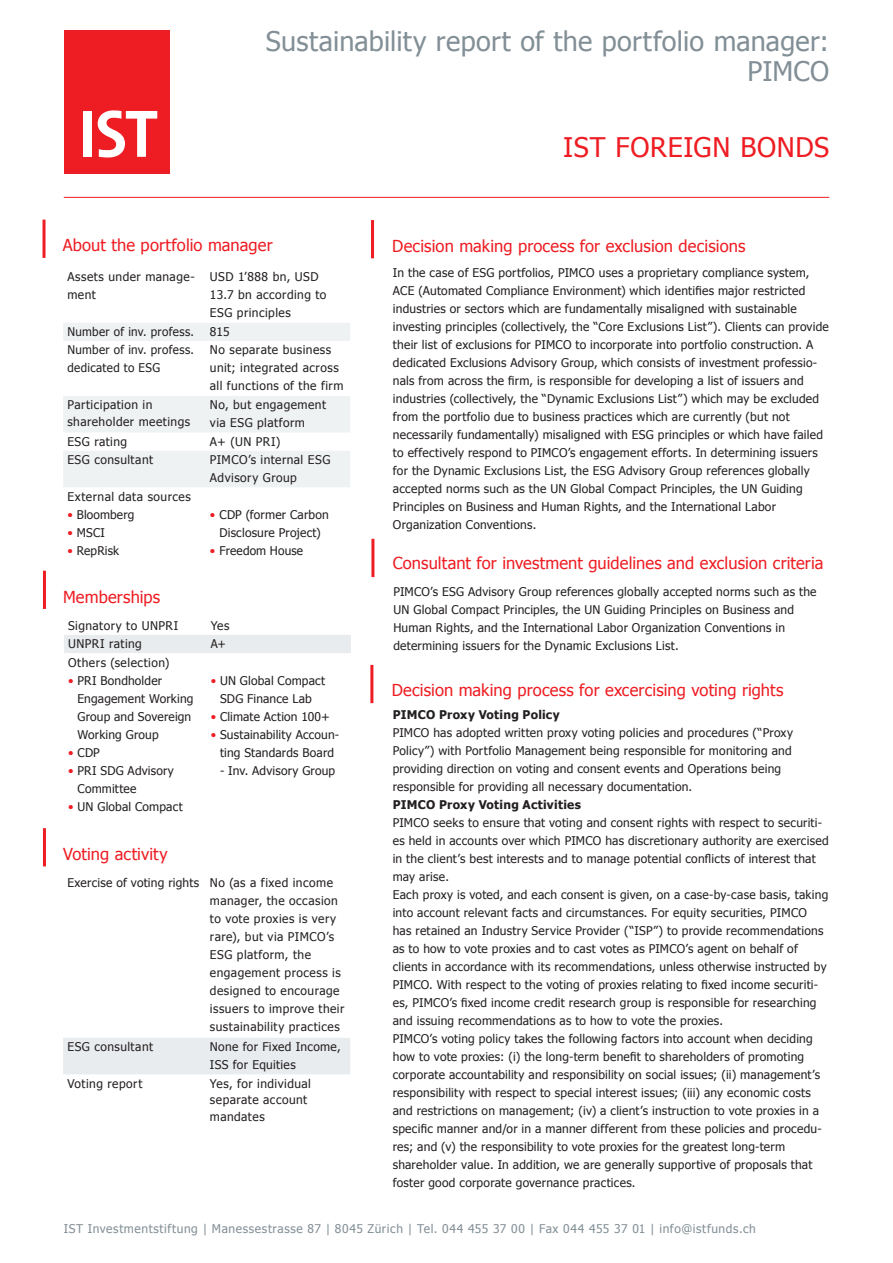
<style>
.page{position:relative;width:893px;height:1263px;background:#fff}
.page>*{position:absolute;margin:0;border:0;box-sizing:border-box;transform-origin:0 0}
.t1{font:27px/30px "Tahoma";letter-spacing:.01em;color:#828f96;text-align:right}
.t2{font:27px "Tahoma";letter-spacing:.025em;color:#ee1d23}
.t3{font:16.5px "Tahoma";letter-spacing:.005em;color:#ee1d23}
.t4{font:12px/18px "Tahoma";letter-spacing:.02em;color:#231f20}
.t5{font:12px/18px "Tahoma";letter-spacing:.04em;color:#231f20}
.t6{font:12px "Tahoma";letter-spacing:.05em;color:#828f96}
.t7{font:700 12px "Tahoma";letter-spacing:.02em;color:#231f20}
.t8{font:12px "Tahoma";letter-spacing:.045em;color:#231f20}
.s1{color:#ee1d23}
</style>
<div class="page">
<div style="left:65px;top:31px;width:105px;height:143px;background:#ee1d23"></div>
<div style="left:83px;top:111px;width:9px;height:46px;background:#fff"></div>
<svg style="left:98px;top:110px;width:59px;height:47px"></svg>
<hr style="left:64px;top:197px;width:765px;height:1px;background:#ee1d23">
<hr style="left:370px;top:665px;width:3px;height:38px;background:#ee1d23">
<svg style="left:63px;top:323px;width:287px;height:164px;fill:#eff2f3"></svg>
<hr style="left:43px;top:571px;width:3px;height:38px;background:#ee1d23">
<hr style="left:43px;top:220px;width:3px;height:38px;background:#ee1d23">
<hr style="left:371px;top:220px;width:3px;height:38px;background:#ee1d23">
<hr style="left:371px;top:539px;width:3px;height:38px;background:#ee1d23">
<div style="left:63px;top:1038px;width:287px;height:36px;background:#e9ecee"></div>
<hr style="left:43px;top:828px;width:3px;height:38px;background:#ee1d23">
<div style="left:64px;top:635px;width:287px;height:18px;background:#e9ecee"></div>
<h1 class="t1" style="left:266px;top:25px;width:565px">Sustainability report of the portfolio manager:<br>PIMCO</h1>
<h2 class="t3" style="left:63px;top:234px;width:211px">About the portfolio manager</h2>
<p class="t5" style="left:67px;top:267px;width:129px">Assets under manage&shy;ment</p>
<p class="t5" style="left:210px;top:267px;width:118px">USD 1’888 bn, USD<br>13.7 bn according to<br>ESG principles</p>
<p class="t4" style="left:67px;top:322px;width:128px">Number of inv. profess.</p>
<p class="t4" style="left:210px;top:322px;width:21px">815</p>
<p class="t4" style="left:67px;top:341px;width:128px">Number of inv. profess. dedicated to ESG</p>
<p class="t5" style="left:210px;top:341px;width:135px">No separate business unit; integrated across all functions of the firm</p>
<p class="t5" style="left:67px;top:396px;width:124px;line-height:16.5px">Participation in shareholder meetings</p>
<p class="t5" style="left:210px;top:395px;width:118px">No, but engagement via ESG platform</p>
<p class="t5" style="left:67px;top:432px;width:61px">ESG rating</p>
<p class="t4" style="left:210px;top:432px;width:72px">A+ (UN PRI)</p>
<p class="t5" style="left:67px;top:450px;width:87px">ESG consultant</p>
<p class="t5" style="left:210px;top:450px;width:122px">PIMCO’s internal ESG<br>Advisory Group</p>
<p class="t5" style="left:67px;top:487px;width:125px">External data sources</p>
<p class="t4" style="left:67px;top:505px;width:68px"><span class="s1">•</span> Bloomberg</p>
<p class="t4" style="left:67px;top:523px;width:39px"><span class="s1">•</span> MSCI</p>
<p class="t4" style="left:67px;top:541px;width:53px"><span class="s1">•</span> RepRisk</p>
<p class="t4" style="left:210px;top:505px;width:120px;text-align:center"><span class="s1">•</span> CDP (former Carbon<br>Disclosure Project)</p>
<p class="t4" style="left:210px;top:541px;width:95px"><span class="s1">•</span> Freedom House</p>
<h2 class="t3" style="left:63px;top:586px;width:99px">Memberships</h2>
<p class="t4" style="left:68px;top:616px;width:112px">Signatory to UNPRI</p>
<p class="t4" style="left:211px;top:616px;width:20px">Yes</p>
<p class="t4" style="left:68px;top:634px;width:75px">UNPRI rating</p>
<p class="t4" style="left:211px;top:634px;width:17px">A+</p>
<p class="t8" style="left:68px;top:654px;width:103px">Others (selection)</p>
<p class="t4" style="left:77px;top:671px;width:118px;text-indent:-9px"><span class="s1">•</span> PRI Bondholder<br>Engagement Working<br>Group and Sovereign<br>Working Group</p>
<p class="t4" style="left:68px;top:743px;width:33px"><span class="s1">•</span> CDP</p>
<p class="t4" style="left:78px;top:761px;width:98px;text-indent:-9px"><span class="s1">•</span> PRI SDG Advisory<br>Committee</p>
<p class="t4" style="left:68px;top:797px;width:116px"><span class="s1">•</span> UN Global Compact</p>
<p class="t4" style="left:211px;top:671px;width:116px;text-align:center"><span class="s1">•</span> UN Global Compact<br>SDG Finance Lab</p>
<p class="t4" style="left:211px;top:707px;width:121px"><span class="s1">•</span> Climate Action 100+</p>
<p class="t4" style="left:211px;top:725px;width:130px;text-align:center"><span class="s1">•</span> Sustainability Accoun&shy;ting Standards Board</p>
<p class="t4" style="left:220px;top:761px;width:117px">- Inv. Advisory Group</p>
<h2 class="t3" style="left:63px;top:843px;width:106px">Voting activity</h2>
<p class="t5" style="left:210px;top:873px;width:136px;text-indent:-143px">Exercise of voting rights No (as a fixed income manager, the occasion to vote proxies is very rare), but via PIMCO’s<br>ESG platform, the engagement process is designed to encourage issuers to improve their sustainability practices</p>
<p class="t5" style="left:67px;top:1037px;width:87px">ESG consultant</p>
<p class="t4" style="left:210px;top:1037px;width:132px">None for Fixed Income,<br>ISS for Equities</p>
<p class="t5" style="left:67px;top:1074px;width:76px">Voting report</p>
<p class="t5" style="left:210px;top:1075px;width:103px;line-height:16.5px">Yes, for individual separate account mandates</p>
<h1 class="t2" style="left:563px;top:129px;width:267px">IST FOREIGN BONDS</h1>
<h2 class="t3" style="left:392px;top:235px;width:355px">Decision making process for exclusion decisions</h2>
<p class="t4" style="left:393px;top:263px;width:437px">In the case of ESG portfolios, PIMCO uses a proprietary compliance system, ACE (Automated Compliance Environment) which identifies major restricted industries or sectors which are fundamentally misaligned with sustainable investing principles (collectively, the “Core Exclusions List”). Clients can provide their list of exclusions for PIMCO to incorporate into portfolio construction. A dedicated Exclusions Advisory Group, which consists of investment professio&shy;nals from across the firm, is responsible for developing a list of issuers and industries (collectively, the “Dynamic Exclusions List”) which may be excluded from the portfolio due to business practices which are currently (but not necessarily fundamentally) misaligned with ESG principles or which have failed to effectively respond to PIMCO’s engagement efforts. In determining issuers for the Dynamic Exclusions List, the ESG Advisory Group references globally accepted norms such as the UN Global Compact Principles, the UN Guiding Principles on Business and Human Rights, and the International Labor Organization Conventions.</p>
<h2 class="t3" style="left:393px;top:552px;width:432px">Consultant for investment guidelines and exclusion criteria</h2>
<p class="t4" style="left:393px;top:582px;width:425px">PIMCO’s ESG Advisory Group references globally accepted norms such as the UN Global Compact Principles, the UN Guiding Principles on Business and Human Rights, and the International Labor Organization Conventions in determining issuers for the Dynamic Exclusions List.</p>
<h2 class="t3" style="left:392px;top:678px;width:393px">Decision making process for excercising voting rights</h2>
<p class="t7" style="left:393px;top:706px;width:168px">PIMCO Proxy Voting Policy</p>
<p class="t4" style="left:393px;top:723px;width:402px">PIMCO has adopted written proxy voting policies and procedures (“Proxy Policy”) with Portfolio Management being responsible for monitoring and providing direction on voting and consent events and Operations being responsible for providing all necessary documentation.</p>
<p class="t7" style="left:393px;top:796px;width:190px">PIMCO Proxy Voting Activities</p>
<p class="t4" style="left:393px;top:813px;width:437px">PIMCO seeks to ensure that voting and consent rights with respect to securiti&shy;es held in accounts over which PIMCO has discretionary authority are exercised in the client’s best interests and to manage potential conflicts of interest that may arise.<br>Each proxy is voted, and each consent is given, on a case-by-case basis, taking into account relevant facts and circumstances. For equity securities, PIMCO has retained an Industry Service Provider (“ISP”) to provide recommendations as to how to vote proxies and to cast votes as PIMCO’s agent on behalf of clients in accordance with its recommendations, unless otherwise instructed by PIMCO. With respect to the voting of proxies relating to fixed income securiti&shy;es, PIMCO’s fixed income credit research group is responsible for researching and issuing recommendations as to how to vote the proxies.<br>PIMCO’s voting policy takes the following factors into account when deciding how to vote proxies: (i) the long-term benefit to shareholders of promoting corporate accountability and responsibility on social issues; (ii) management’s responsibility with respect to special interest issues; (iii) any economic costs and restrictions on management; (iv) a client’s instruction to vote proxies in a specific manner and/or in a manner different from these policies and procedu&shy;res; and (v) the responsibility to vote proxies for the greatest long-term shareholder value. In addition, we are generally supportive of proposals that foster good corporate governance practices.</p>
<p class="t6" style="left:64px;top:1220px;width:694px">IST Investmentstiftung | Manessestrasse 87 | 8045 Zürich | Tel. 044 455 37 00 | Fax 044 455 37 01 | info@istfunds.ch</p>
</div>
